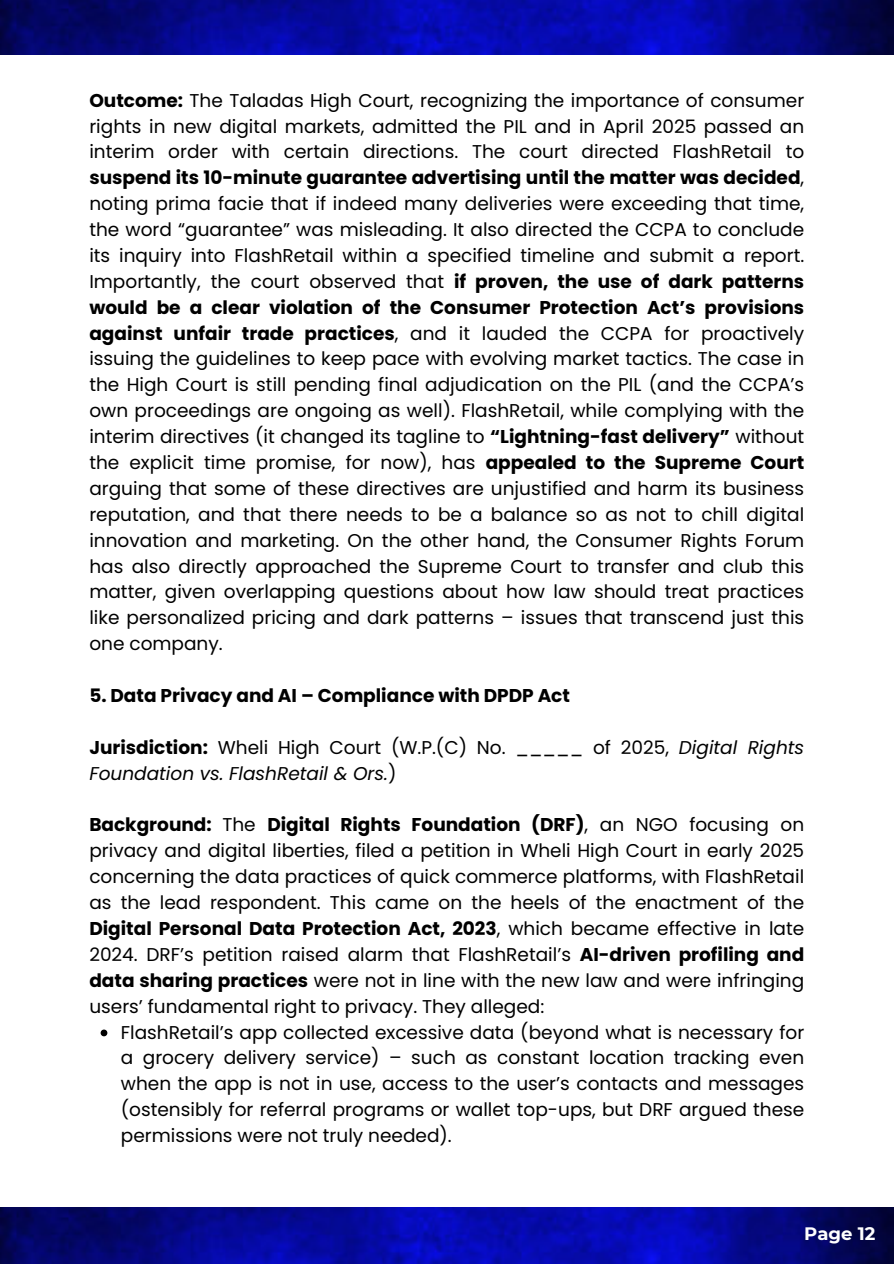
<style>
.page{position:relative;width:894px;height:1264px;background:#fff}
.page>*{position:absolute;margin:0;border:0;box-sizing:border-box;transform-origin:0 0}
.t1{font:18.45px/25.8px "Poppins";color:#000;text-align:justify}
.t2{font:700 18.45px "Poppins";color:#000}
.t3{font:italic 18.45px/25.8px "Poppins";color:#000}
.t4{font:700 18px "Montserrat";color:#fff}
.s1{font-weight:700}
.s2{font-weight:700;font-style:normal}
.s3{font-style:normal}
.s4{font-weight:400}
</style>
<div class="page">
<img style="left:0;top:1207px;width:893px;height:56px">
<img style="left:0;top:0;width:893px;height:55px">
<svg style="left:101px;top:1029px;width:6px;height:7px"></svg>
<p class="t1" style="left:89px;top:87px;width:716px"><span class="s1">Outcome:</span> The Taladas High Court, recognizing the importance of consumer rights in new digital markets, admitted the PIL and in April 2025 passed an interim order with certain directions. The court directed FlashRetail to <span class="s1">suspend its 10-minute guarantee advertising until the matter was decided</span>, noting prima facie that if indeed many deliveries were exceeding that time, the word “guarantee” was misleading. It also directed the CCPA to conclude its inquiry into FlashRetail within a specified timeline and submit a report.<br>Importantly, the court observed that <span class="s1">if proven, the use of dark patterns would be a clear violation of the Consumer Protection Act’s provisions against unfair trade practices</span>, and it lauded the CCPA for proactively issuing the guidelines to keep pace with evolving market tactics. The case in the High Court is still pending final adjudication on the PIL (and the CCPA’s own proceedings are ongoing as well). FlashRetail, while complying with the interim directives (it changed its tagline to <span class="s1">“Lightning-fast delivery”</span> without the explicit time promise, for now), has <span class="s1">appealed to the Supreme Court </span>arguing that some of these directives are unjustified and harm its business reputation, and that there needs to be a balance so as not to chill digital innovation and marketing. On the other hand, the Consumer Rights Forum has also directly approached the Supreme Court to transfer and club this matter, given overlapping questions about how law should treat practices like personalized pricing and dark patterns – issues that transcend just this</p>
<p class="t1" style="left:89px;top:631px;width:135px">one company.</p>
<p class="t2" style="left:89px;top:682px;width:482px">5. Data Privacy and AI – Compliance with DPDP Act</p>
<p class="t3" style="left:89px;top:734px;width:716px"><span class="s2">Jurisdiction:</span> <span class="s3">Wheli High Court (W.P.(C) No. _____ of 2025,</span> Digital Rights<br>Foundation vs. FlashRetail &amp; Ors.<span class="s3">)</span></p>
<p class="t2" style="left:89px;top:812px;width:716px">Background: <span class="s4">The</span> Digital Rights Foundation (DRF)<span class="s4">, an NGO focusing on</span></p>
<p class="t1" style="left:89px;top:838px;width:716px">privacy and digital liberties, filed a petition in Wheli High Court in early 2025</p>
<p class="t1" style="left:89px;top:863px;width:716px">concerning the data practices of quick commerce platforms, with FlashRetail</p>
<p class="t1" style="left:89px;top:889px;width:716px">as the lead respondent. This came on the heels of the enactment of the</p>
<p class="t2" style="left:89px;top:915px;width:716px">Digital Personal Data Protection Act, 2023<span class="s4">, which became effective in late</span></p>
<p class="t1" style="left:89px;top:941px;width:716px">2024. DRF’s petition raised alarm that FlashRetail’s <span class="s1">AI-driven profiling and</span></p>
<p class="t1" style="left:89px;top:967px;width:716px"><span class="s1">data sharing practices</span> were not in line with the new law and were infringing</p>
<p class="t1" style="left:89px;top:993px;width:456px">users’ fundamental right to privacy. They alleged:</p>
<p class="t1" style="left:121px;top:1019px;width:684px">FlashRetail’s app collected excessive data (beyond what is necessary for</p>
<p class="t1" style="left:121px;top:1045px;width:684px">a grocery delivery service) – such as constant location tracking even</p>
<p class="t1" style="left:121px;top:1070px;width:684px">when the app is not in use, access to the user’s contacts and messages</p>
<p class="t1" style="left:121px;top:1096px;width:684px">(ostensibly for referral programs or wallet top-ups, but DRF argued these</p>
<p class="t1" style="left:121px;top:1122px;width:332px">permissions were not truly needed).</p>
<p class="t4" style="left:804px;top:1222px;width:73px">Page 12</p>
</div>
